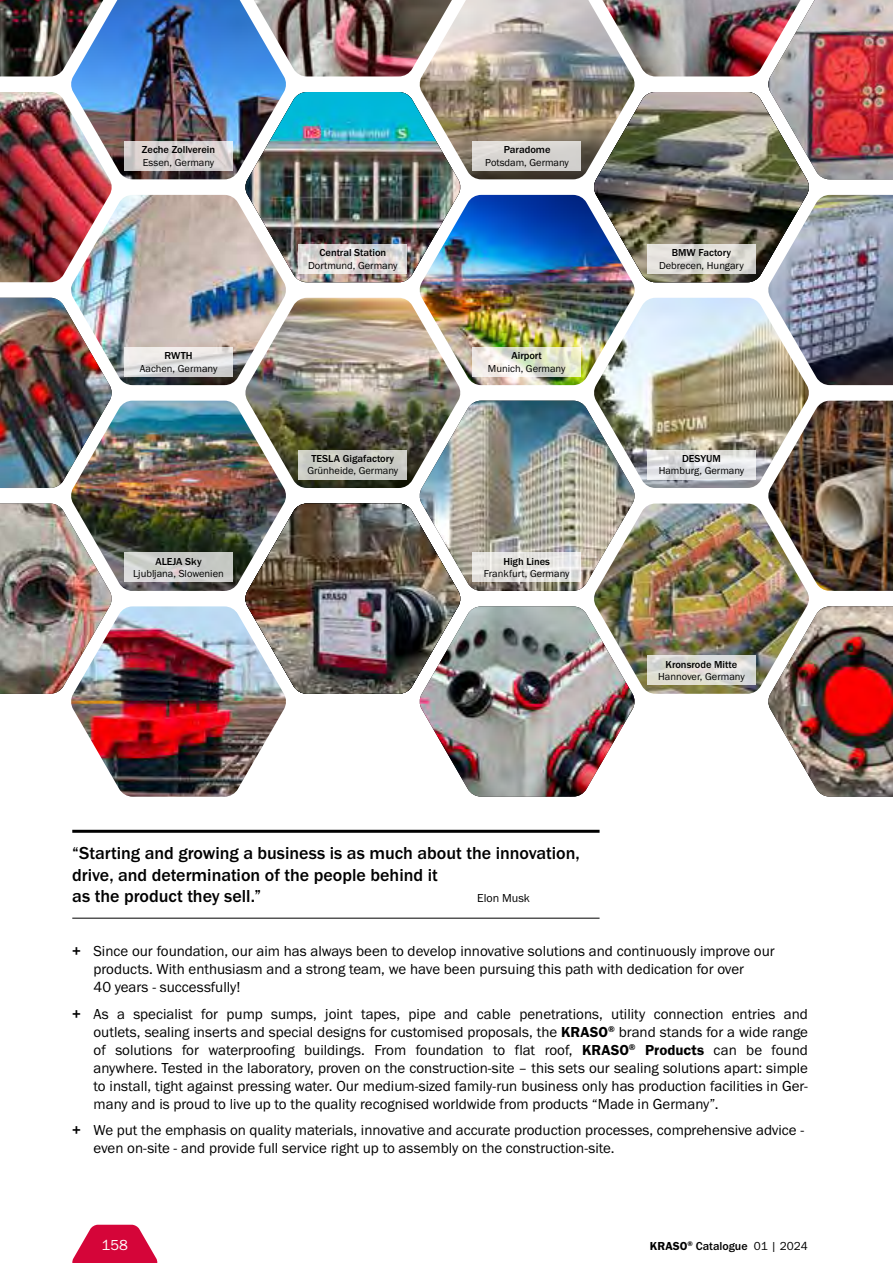
<style>
.page{position:relative;width:893px;height:1263px;background:#fff}
.page>*{position:absolute;margin:0;border:0;box-sizing:border-box;transform-origin:0 0}
.t1{font:500 18px/21.6px "Franklin Gothic URW";color:#000}
.t2{font:15px/18px "Franklin Gothic URW Boo";color:#000}
.t3{font:15px "Franklin Gothic URW Boo";color:#fff}
.t4{font:500 12px "Franklin Gothic URW";color:#000}
.t5{font:12px "Franklin Gothic URW Boo";color:#000}
.t6{font:10.5px "Franklin Gothic URW Boo";color:#000}
.t7{font:500 10.5px "Franklin Gothic URW";color:#000}
.s1{font-family:"Franklin Gothic URW Dem"}
.s2{font-family:"Franklin Gothic URW Dem";font-weight:400}
.s3{font-family:"Franklin Gothic URW Boo";font-weight:400}
</style>
<div class="page">
<svg style="left:72px;top:1225px;width:86px;height:38px"></svg>
<img style="left:768px;top:282px;width:125px;height:103px">
<img style="left:635px;top:503px;width:174px;height:191px">
<img style="left:768px;top:401px;width:125px;height:190px">
<img style="left:768px;top:606px;width:125px;height:191px">
<img style="left:635px;top:0;width:258px;height:282px">
<img style="left:419px;top:0;width:216px;height:179px">
<img style="left:287px;top:0;width:165px;height:76px">
<img style="left:593px;top:92px;width:216px;height:190px">
<img style="left:419px;top:195px;width:216px;height:190px">
<img style="left:593px;top:298px;width:216px;height:190px">
<img style="left:245px;top:92px;width:216px;height:190px">
<img style="left:0;top:92px;width:112px;height:190px">
<img style="left:70px;top:0;width:217px;height:179px">
<img style="left:0;top:0;width:103px;height:76px">
<img style="left:70px;top:195px;width:217px;height:190px">
<img style="left:245px;top:298px;width:216px;height:103px">
<img style="left:71px;top:401px;width:174px;height:190px">
<img style="left:0;top:298px;width:112px;height:190px">
<img style="left:245px;top:401px;width:390px;height:396px">
<img style="left:245px;top:503px;width:216px;height:191px">
<img style="left:71px;top:606px;width:216px;height:191px">
<img style="left:0;top:503px;width:112px;height:191px">
<hr style="left:72px;top:830px;width:528px;height:3px;background:#000">
<hr style="left:72px;top:918px;width:528px;height:1px;background:#000">
<svg style="left:124px;top:141px;width:109px;height:30px;background:#d7d1d1"></svg>
<svg style="left:124px;top:347px;width:109px;height:30px;background:#e1e0e0"></svg>
<svg style="left:124px;top:553px;width:109px;height:29px;background:#cecfcc"></svg>
<svg style="left:472px;top:347px;width:109px;height:30px"></svg>
<svg style="left:472px;top:553px;width:109px;height:29px;background:#e4e3e0"></svg>
<svg style="left:298px;top:244px;width:109px;height:30px;background:#ddd8d7"></svg>
<div style="left:298px;top:450px;width:109px;height:29px;background:#cbccc5"></div>
<svg style="left:647px;top:450px;width:108px;height:29px;background:#e0e1e3"></svg>
<svg style="left:647px;top:655px;width:108px;height:30px;background:#dcdcd6"></svg>
<div style="left:473px;top:141px;width:108px;height:30px;background:linear-gradient(to right,#dcd9d5,#d2d0cd)"></div>
<svg style="left:647px;top:244px;width:108px;height:30px;background:#dedcd7"></svg>
<p class="t7" style="left:142px;top:143px;width:75px">Zeche Zollverein</p>
<p class="t6" style="left:143px;top:156px;width:73px">Essen, Germany</p>
<p class="t7" style="left:504px;top:143px;width:48px">Paradome</p>
<p class="t6" style="left:485px;top:156px;width:85px">Potsdam, Germany</p>
<p class="t7" style="left:319px;top:246px;width:68px">Central Station</p>
<p class="t6" style="left:308px;top:259px;width:91px">Dortmund, Germany</p>
<p class="t7" style="left:165px;top:349px;width:30px">RWTH</p>
<p class="t6" style="left:140px;top:361px;width:79px">Aachen, Germany</p>
<p class="t7" style="left:511px;top:349px;width:32px">Airport</p>
<p class="t6" style="left:488px;top:361px;width:79px">Munich, Germany</p>
<p class="t7" style="left:311px;top:452px;width:84px">TESLA Gigafactory</p>
<p class="t6" style="left:307px;top:464px;width:92px">Grünheide, Germany</p>
<p class="t7" style="left:155px;top:555px;width:48px">ALEJA Sky</p>
<p class="t6" style="left:133px;top:567px;width:92px">Ljubljana, Slowenien</p>
<p class="t7" style="left:503px;top:555px;width:48px">High Lines</p>
<p class="t6" style="left:484px;top:567px;width:87px">Frankfurt, Germany</p>
<p class="t1" style="left:72px;top:842px;width:509px">“Starting and growing a business is as much about the innovation, drive, and determination of the people behind it<br>as the product they sell.”</p>
<p class="t5" style="left:477px;top:890px;width:54px">Elon Musk</p>
<p class="t7" style="left:672px;top:246px;width:61px">BMW Factory</p>
<p class="t6" style="left:659px;top:259px;width:86px">Debrecen, Hungary</p>
<p class="t7" style="left:682px;top:452px;width:40px">DESYUM</p>
<p class="t6" style="left:659px;top:464px;width:87px">Hamburg, Germany</p>
<p class="t7" style="left:666px;top:658px;width:73px">Kronsrode Mitte</p>
<p class="t6" style="left:658px;top:670px;width:88px">Hannover, Germany</p>
<p class="t2" style="left:94px;top:942px;width:683px;text-indent:-21px"><span class="s1">+</span> Since our foundation, our aim has always been to develop innovative solutions and continuously improve our products. With enthusiasm and a strong team, we have been pursuing this path with dedication for over<br>40 years - successfully!</p>
<p class="t2" style="left:94px;top:1004px;width:716px;text-align:justify;text-indent:-21px"><span class="s1">+</span> As a specialist for pump sumps, joint tapes, pipe and cable penetrations, utility connection entries and outlets, sealing inserts and special designs for customised proposals, the <span class="s1">KRASO</span><sup>®</sup> brand stands for a wide range of solutions for waterproofing buildings. From foundation to flat roof, <span class="s1">KRASO</span><sup>®</sup> <span class="s1">Products</span> can be found anywhere. Tested in the laboratory, proven on the construction-site – this sets our sealing solutions apart: simple to install, tight against pressing water. Our medium-sized family-run business only has production facilities in Ger&shy;many and is proud to live up to the quality recognised worldwide from products “Made in Germany”.</p>
<p class="t2" style="left:94px;top:1121px;width:712px;text-indent:-21px"><span class="s1">+</span> We put the emphasis on quality materials, innovative and accurate production processes, comprehensive advice - even on-site - and provide full service right up to assembly on the construction-site.</p>
<p class="t3" style="left:102px;top:1236px;width:28px">158</p>
<p class="t4" style="left:650px;top:1239px;width:160px"><span class="s2">KRASO</span><sup>®</sup> Catalogue <span class="s3">01 | 2024</span></p>
</div>
